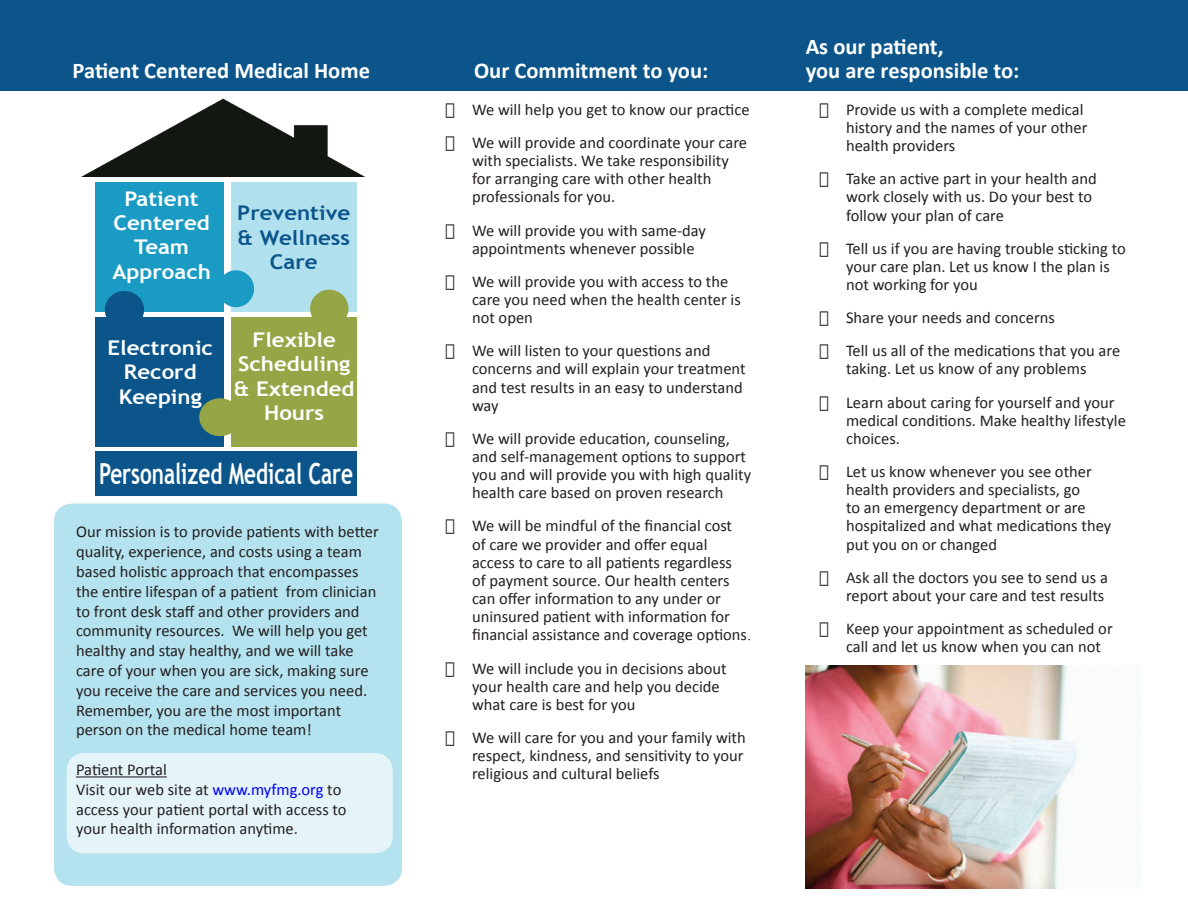
<style>
.page{position:relative;width:1188px;height:918px;background:#fff}
.page>*{position:absolute;margin:0;border:0;box-sizing:border-box;transform-origin:0 0}
.t1{font:700 29.1px "Trebuchet MS";color:#fff;scale:.72 1}
.t2{font:700 22.5px "Calibri";color:#fff}
.t3{font:700 20.25px "Trebuchet MS";color:#fff;scale:1.1 1}
.t4{font:700 20.25px "Trebuchet MS";color:#0b558b;scale:1.1 1}
.t5{font:16.5px/18.1px "Calibri";color:#231f20}
.s1{color:#00f}
.s2{font-family:"Times New Roman"}
</style>
<div class="page">
<div style="left:54px;top:504px;width:348px;height:382px;background:#b4e2ee;border-radius:18px"></div>
<div style="left:67px;top:753px;width:326px;height:100px;background:#e4f4f9;border-radius:18px"></div>
<img style="left:81px;top:98px;width:285px;height:79px">
<div style="left:96px;top:182px;width:128px;height:130px;background:#1a9bc3"></div>
<div style="left:96px;top:317px;width:128px;height:130px;background:#0b558b"></div>
<div style="left:105px;top:291px;width:39px;height:38px;background:#0b558b;border-radius:50%"></div>
<div style="left:231px;top:317px;width:126px;height:130px;background:#96a647"></div>
<div style="left:199px;top:398px;width:42px;height:38px;background:#96a647;border-radius:50%"></div>
<div style="left:231px;top:182px;width:126px;height:130px;background:#b1e1ee"></div>
<div style="left:310px;top:290px;width:38px;height:37px;background:#95a546;border-radius:50%"></div>
<div style="left:96px;top:452px;width:261px;height:44px;background:#0b558b"></div>
<div style="left:218px;top:270px;width:36px;height:37px;background:#1a9bc3;border-radius:50%"></div>
<hr style="left:76px;top:776px;width:91px;height:2px;background:#231f20">
<div style="left:0;top:0;width:1188px;height:91px;background:#0b558b"></div>
<img style="left:806px;top:665px;width:273px;height:224px">
<p class="t2" style="left:806px;top:32px;width:139px">As our patient,</p>
<p class="t2" style="left:73px;top:57px;width:299px">Patient Centered Medical Home</p>
<p class="t2" style="left:806px;top:56px;width:215px">you are responsible to:</p>
<p class="t2" style="left:474px;top:57px;width:236px">Our Commitment to you:</p>
<p class="t3" style="left:125px;top:186px;width:69px">Patient</p>
<p class="t3" style="left:113px;top:210px;width:89px">Centered</p>
<p class="t3" style="left:134px;top:234px;width:51px">Team</p>
<p class="t3" style="left:112px;top:259px;width:91px">Approach</p>
<p class="t3" style="left:108px;top:335px;width:97px">Electronic</p>
<p class="t3" style="left:124px;top:360px;width:68px">Record</p>
<p class="t3" style="left:119px;top:384px;width:77px">Keeping</p>
<p class="t4" style="left:237px;top:201px;width:104px">Preventive</p>
<p class="t4" style="left:237px;top:225px;width:104px">&amp; Wellness</p>
<p class="t4" style="left:270px;top:249px;width:45px">Care</p>
<p class="t3" style="left:252px;top:327px;width:77px">Flexible</p>
<p class="t3" style="left:238px;top:351px;width:104px">Scheduling</p>
<p class="t3" style="left:234px;top:376px;width:111px">&amp; Extended</p>
<p class="t3" style="left:264px;top:400px;width:56px">Hours</p>
<p class="t1" style="left:99px;top:456px;width:354px">Personalized Medical Care</p>
<p class="t5" style="left:76px;top:522px;width:304px;line-height:19.8px">Our mission is to provide patients with better quality, experience, and costs using a team based holistic approach that encompasses the entire lifespan of a patient from clinician to front desk staff and other providers and community resources. We will help you get healthy and stay healthy, and we will take care of your when you are sick, making sure you receive the care and services you need.<br>Remember, you are the most important person on the medical home team!</p>
<p class="t5" style="left:76px;top:761px;width:92px">Patient Portal</p>
<p class="t5" style="left:76px;top:780px;width:272px;line-height:19.8px">Visit our web site at <span class="s1">www.myfmg.org</span> to access your patient portal with access to your health information anytime.</p>
<p class="t5" style="left:445px;top:100px;width:306px">• We will help you get to know our practice</p>
<p class="t5" style="left:472px;top:133px;width:277px;text-indent:-27px">• We will provide and coordinate your care with specialists. We take responsibility for arranging care with other health professionals for you.</p>
<p class="t5" style="left:472px;top:221px;width:235px;text-indent:-27px">• We will provide you with same-day appointments whenever possible</p>
<p class="t5" style="left:472px;top:272px;width:270px;text-indent:-27px">• We will provide you with access to the care you need when the health center is not open</p>
<p class="t5" style="left:472px;top:342px;width:275px;text-indent:-27px">• We will listen to your questions and concerns and will explain your treatment and test results in an easy to understand way</p>
<p class="t5" style="left:472px;top:429px;width:281px;text-indent:-27px">• We will provide education, counseling, and self-management options to support you and will provide you with high quality health care based on proven research</p>
<p class="t5" style="left:472px;top:517px;width:281px;text-indent:-27px">• We will be mindful of the financial cost<br>of care we provider and offer equal access to care to all patients regardless<br>of payment source. Our health centers can offer information to any under or uninsured patient with information for financial assistance and coverage options<span class="s2">.</span></p>
<p class="t5" style="left:472px;top:659px;width:256px;text-indent:-27px">• We will include you in decisions about your health care and help you decide what care is best for you</p>
<p class="t5" style="left:472px;top:728px;width:275px;text-indent:-27px">• We will care for you and your family with respect, kindness, and sensitivity to your religious and cultural beliefs</p>
<p class="t5" style="left:846px;top:100px;width:243px;text-indent:-27px">• Provide us with a complete medical history and the names of your other health providers</p>
<p class="t5" style="left:846px;top:170px;width:252px;text-indent:-27px">• Take an active part in your health and work closely with us. Do your best to follow your plan of care</p>
<p class="t5" style="left:846px;top:239px;width:281px;text-indent:-27px">• Tell us if you are having trouble sticking to your care plan. Let us know I the plan is not working for you</p>
<p class="t5" style="left:819px;top:309px;width:237px">• Share your needs and concerns</p>
<p class="t5" style="left:819px;top:342px;width:303px;text-align:center">• Tell us all of the medications that you are taking. Let us know of any problems</p>
<p class="t5" style="left:846px;top:393px;width:281px;text-indent:-27px">• Learn about caring for yourself and your medical conditions. Make healthy lifestyle choices.</p>
<p class="t5" style="left:846px;top:463px;width:267px;text-indent:-27px">• Let us know whenever you see other health providers and specialists, go<br>to an emergency department or are hospitalized and what medications they put you on or changed</p>
<p class="t5" style="left:819px;top:568px;width:290px;text-align:right">• Ask all the doctors you see to send us a report about your care and test results</p>
<p class="t5" style="left:846px;top:620px;width:268px;text-indent:-27px">• Keep your appointment as scheduled or call and let us know when you can not</p>
</div>
